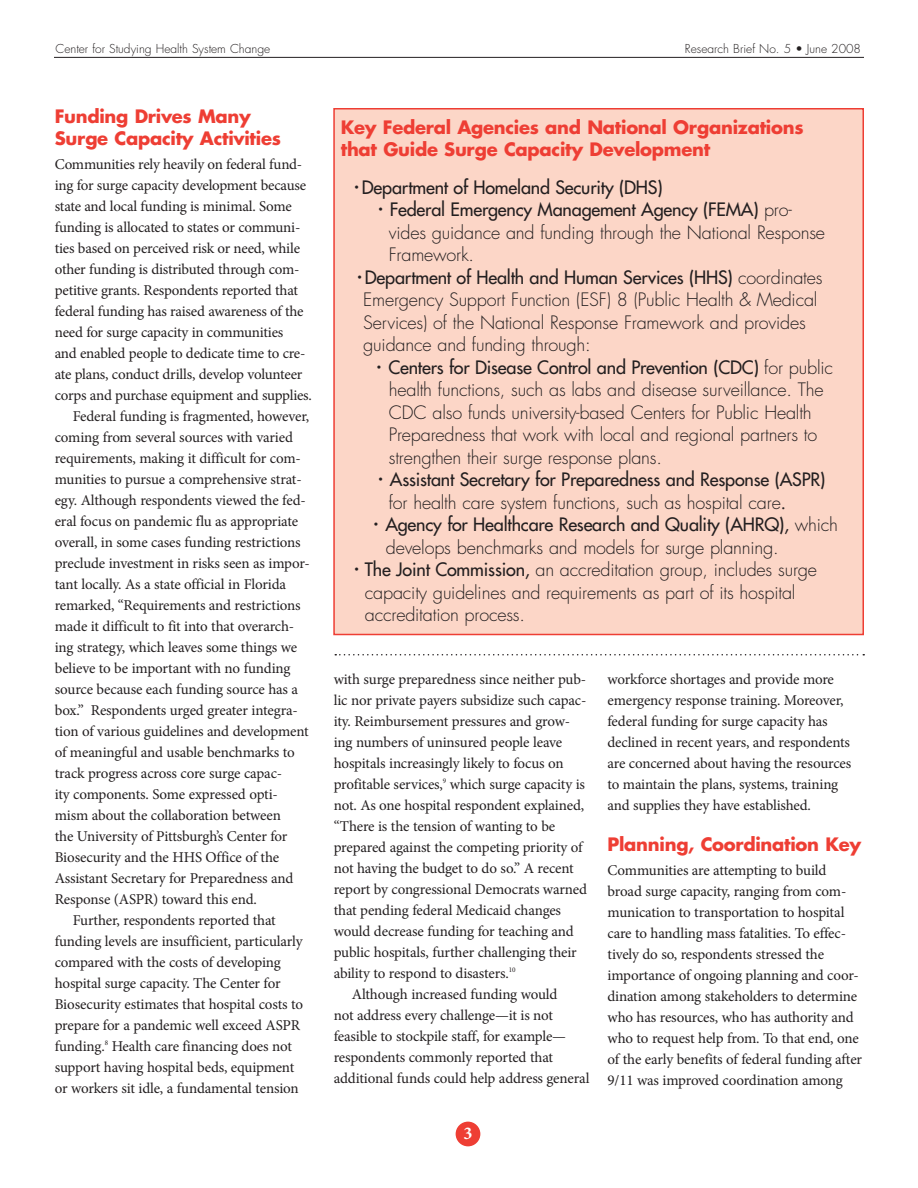
<style>
.page{position:relative;width:918px;height:1188px;background:#fff}
.page>*{position:absolute;margin:0;border:0;box-sizing:border-box;transform-origin:0 0}
.Box_Text{font:300 18px/22.5px "Futura Std";letter-spacing:-.01em;color:#231f20}
.Box_Text-2{font:500 18px/22.5px "Futura Std";letter-spacing:-.01em;color:#231f20}
.Body_Head{font:700 18px/22.5px "Futura Std";letter-spacing:-.015em;color:#ee3e34}
.t1{font:700 18px "Minion Pro";color:#fff}
.Body{font:15px/21px "Minion Pro";letter-spacing:-.015em;color:#231f20}
.Body_No_Indent{font:15px/21px "Minion Pro";letter-spacing:-.015em;color:#231f20}
.t2{font:300 12px "Futura Std";color:#231f20}
.s1{font-size:27px}
.s2{font-weight:500;font-size:27px}
.s3{font-weight:500}
.s4{font-weight:300}
</style>
<div class="page">
<div style="left:456px;top:1122px;width:24px;height:24px;background:#ee3e34;border-radius:50%"></div>
<hr style="left:54px;top:57px;width:810px;height:1px;background:#231f20">
<div style="left:334px;top:109px;width:529px;height:525px;background:#fcd6c7"></div>
<div style="left:333px;top:108px;width:531px;height:527px;border:2px solid #ee3e34"></div>
<svg style="left:335px;top:654px;width:529px;height:2px"></svg>
<p class="t2" style="left:56px;top:42px;width:216px">Center for Studying Health System Change</p>
<p class="t2" style="left:685px;top:42px;width:178px">Research Brief No. 5 • June 2008</p>
<p class="Body_Head" style="left:55px;top:105px;width:228px">Funding Drives Many<br>Surge Capacity Activities</p>
<p class="Body_No_Indent" style="left:55px;top:154px;width:259px">Communities rely heavily on federal fund&shy;ing for surge capacity development because state and local funding is minimal. Some funding is allocated to states or communi&shy;ties based on perceived risk or need, while other funding is distributed through com&shy;petitive grants. Respondents reported that federal funding has raised awareness of the need for surge capacity in communities<br>and enabled people to dedicate time to cre&shy;ate plans, conduct drills, develop volunteer corps and purchase equipment and supplies.</p>
<p class="Body" style="left:55px;top:406px;width:257px;text-indent:18px">Federal funding is fragmented, however, coming from several sources with varied requirements, making it difficult for com&shy;munities to pursue a comprehensive strat&shy;egy. Although respondents viewed the fed&shy;eral focus on pandemic flu as appropriate overall, in some cases funding restrictions preclude investment in risks seen as impor&shy;tant locally. As a state official in Florida remarked, “Requirements and restrictions made it difficult to fit into that overarch&shy;ing strategy, which leaves some things we believe to be important with no funding source because each funding source has a box.” Respondents urged greater integra&shy;tion of various guidelines and development of meaningful and usable benchmarks to track progress across core surge capac-<br>ity components. Some expressed opti&shy;mism about the collaboration between<br>the University of Pittsburgh’s Center for Biosecurity and the HHS Office of the Assistant Secretary for Preparedness and Response (ASPR) toward this end.</p>
<p class="Body" style="left:55px;top:910px;width:250px;text-indent:18px">Further, respondents reported that funding levels are insufficient, particularly compared with the costs of developing hospital surge capacity. The Center for Biosecurity estimates that hospital costs to prepare for a pandemic well exceed ASPR funding.<sup>8</sup> Health care financing does not support having hospital beds, equipment or workers sit idle, a fundamental tension</p>
<p class="Body_Head" style="left:341px;top:115px;width:464px">Key Federal Agencies and National Organizations that Guide Surge Capacity Development</p>
<p class="Box_Text-2" style="left:353px;top:176px;width:283px"><span class="s1">·</span> Department of Homeland Security (DHS</p>
<p class="Box_Text-2" style="left:657px;top:176px;width:7px">)</p>
<p class="Box_Text" style="left:389px;top:199px;width:438px;text-indent:-12px"><span class="s2">·</span> <span class="s3">Federal Emergency Management Agency (FEMA)</span> pro&shy;vides guidance and funding through the National Response<br>Framework.</p>
<p class="Box_Text-2" style="left:356px;top:266px;width:351px"><span class="s1">·</span> Department of Health and Human Services (HHS</p>
<p class="Box_Text" style="left:363px;top:266px;width:461px;text-indent:364px"><span class="s3">)</span> coordinates Emergency Support Function (ESF) 8 (Public Health &amp; Medical Services) of the National Response Framework and provides guidance and funding through:</p>
<p class="Box_Text-2" style="left:375px;top:356px;width:356px"><span class="s1">·</span> Centers for Disease Control and Prevention (CDC</p>
<p class="Box_Text" style="left:389px;top:356px;width:446px;text-indent:365px"><span class="s3">)</span> for public health functions, such as labs and disease surveillance. The CDC also funds university-based Centers for Public Health Preparedness that work with local and regional partners to strengthen their surge response plans.</p>
<p class="Box_Text-2" style="left:389px;top:468px;width:438px;text-indent:-12px"><span class="s1">·</span> Assistant Secretary for Preparedness and Response (AS PR) <span class="s4">for health care system functions, such as hospital care</span>.</p>
<p class="Box_Text-2" style="left:372px;top:513px;width:371px"><span class="s1">·</span> Agency for Healthcare Research and Quality (AHR</p>
<p class="Box_Text" style="left:386px;top:514px;width:454px;text-indent:379px"><span class="s3">Q),</span> which develops benchmarks and models for surge planning.</p>
<p class="Box_Text" style="left:365px;top:559px;width:454px;text-indent:-12px"><span class="s2">·</span> <span class="s3">The Joint Commission,</span> an accreditation group, includes surge capacity guidelines and requirements as part of its hospital accreditation process.</p>
<p class="Body" style="left:334px;top:669px;width:255px">with surge preparedness since neither pub&shy;lic nor private payers subsidize such capac&shy;ity. Reimbursement pressures and grow&shy;ing numbers of uninsured people leave hospitals increasingly likely to focus on profitable services,<sup>9</sup> which surge capacity is not. As one hospital respondent explained, “There is the tension of wanting to be prepared against the competing priority of not having the budget to do so.” A recent report by congressional Democrats warned that pending federal Medicaid changes would decrease funding for teaching and public hospitals, further challenging their ability to respond to disasters.<sup>10</sup></p>
<p class="Body" style="left:334px;top:984px;width:257px;text-indent:18px">Although increased funding would<br>not address every challenge—it is not feasible to stockpile staff, for example— respondents commonly reported that additional funds could help address general</p>
<p class="t1" style="left:447px;top:1121px;width:27px">2 3</p>
<p class="Body" style="left:608px;top:669px;width:245px">workforce shortages and provide more emergency response training. Moreover, federal funding for surge capacity has declined in recent years, and respondents are concerned about having the resources to maintain the plans, systems, training and supplies they have established.</p>
<p class="Body_Head" style="left:608px;top:833px;width:255px">Planning, Coordination Key</p>
<p class="Body_No_Indent" style="left:608px;top:860px;width:256px">Communities are attempting to build broad surge capacity, ranging from com&shy;munication to transportation to hospital care to handling mass fatalities. To effec&shy;tively do so, respondents stressed the importance of ongoing planning and coor&shy;dination among stakeholders to determine who has resources, who has authority and who to request help from. To that end, one of the early benefits of federal funding after 9/11 was improved coordination among</p>
</div>
